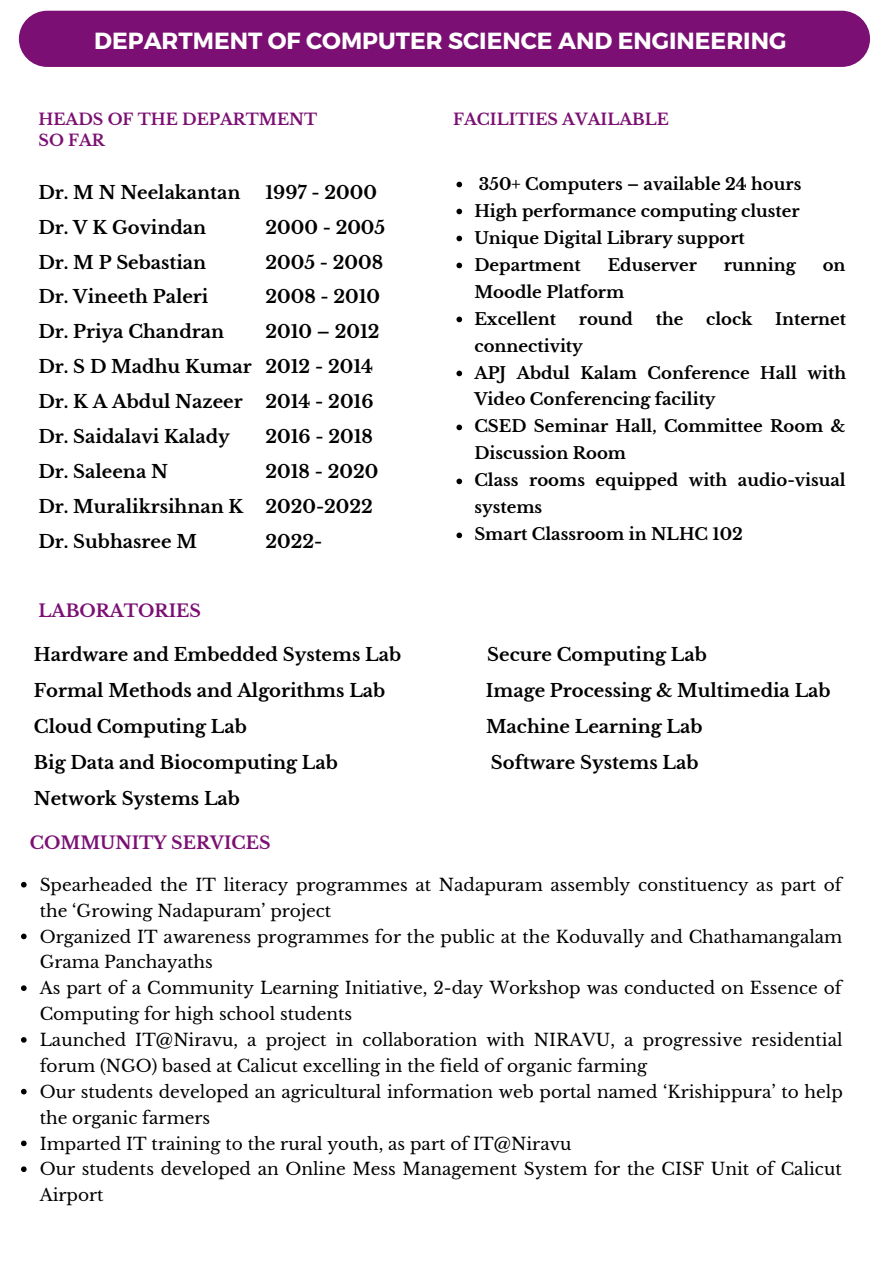
<style>
.page{position:relative;width:893px;height:1264px;background:#fff}
.page>*{position:absolute;margin:0;border:0;box-sizing:border-box;transform-origin:0 0}
.t1{font:700 23.25px "Montserrat";color:#fff}
.t2{font:700 18px/34.8px "Libre Baskerville";color:#000}
.t3{font:700 17.4px "Libre Baskerville";color:#7b0f73}
.t4{font:16.95px/25.8px "Libre Baskerville";color:#000}
.t5{font:700 16.5px/27px "Libre Baskerville";color:#000}
.t6{font:700 15.9px/21.3px "Libre Baskerville";color:#7b0f73}
</style>
<div class="page">
<div style="left:19px;top:11px;width:851px;height:56px;background:#7b0f73;border-radius:28px"></div>
<svg style="left:456px;top:182px;width:6px;height:5px"></svg>
<svg style="left:456px;top:209px;width:6px;height:5px"></svg>
<svg style="left:456px;top:236px;width:6px;height:5px"></svg>
<svg style="left:456px;top:263px;width:6px;height:5px"></svg>
<svg style="left:456px;top:316px;width:6px;height:6px"></svg>
<svg style="left:456px;top:370px;width:6px;height:6px"></svg>
<svg style="left:456px;top:424px;width:6px;height:6px"></svg>
<svg style="left:456px;top:478px;width:6px;height:6px"></svg>
<svg style="left:456px;top:532px;width:6px;height:6px"></svg>
<svg style="left:21px;top:881px;width:6px;height:6px"></svg>
<svg style="left:21px;top:933px;width:6px;height:6px"></svg>
<svg style="left:21px;top:985px;width:6px;height:6px"></svg>
<svg style="left:21px;top:1037px;width:6px;height:5px"></svg>
<svg style="left:21px;top:1088px;width:6px;height:6px"></svg>
<svg style="left:21px;top:1140px;width:6px;height:6px"></svg>
<svg style="left:21px;top:1166px;width:6px;height:5px"></svg>
<h1 class="t1" style="left:94px;top:26px;width:693px">DEPARTMENT OF COMPUTER SCIENCE AND ENGINEERING</h1>
<p class="t6" style="left:39px;top:109px;width:280px">HEADS OF THE DEPARTMENT<br>SO FAR</p>
<p class="t2" style="left:38px;top:175px;width:204px">Dr. M N Neelakantan</p>
<p class="t2" style="left:265px;top:175px;width:113px">1997 - 2000</p>
<p class="t2" style="left:38px;top:210px;width:169px">Dr. V K Govindan</p>
<p class="t2" style="left:265px;top:210px;width:121px">2000 - 2005</p>
<p class="t2" style="left:38px;top:245px;width:169px">Dr. M P Sebastian</p>
<p class="t2" style="left:265px;top:245px;width:119px">2005 - 2008</p>
<p class="t2" style="left:38px;top:280px;width:171px">Dr. Vineeth Paleri</p>
<p class="t2" style="left:265px;top:280px;width:116px">2008 - 2010</p>
<p class="t2" style="left:38px;top:314px;width:187px">Dr. Priya Chandran</p>
<p class="t2" style="left:38px;top:314px;width:343px;text-indent:227px">2010 – 2012<br>Dr. S D Madhu Kumar 2012 - 2014<br>Dr. K A Abdul Nazeer</p>
<p class="t2" style="left:265px;top:384px;width:110px">2014 - 2016</p>
<p class="t2" style="left:38px;top:419px;width:193px">Dr. Saidalavi Kalady</p>
<p class="t2" style="left:265px;top:419px;width:109px">2016 - 2018</p>
<p class="t2" style="left:38px;top:454px;width:131px">Dr. Saleena N</p>
<p class="t2" style="left:38px;top:454px;width:341px;text-indent:227px">2018 - 2020<br>Dr. Muralikrsihnan K 2020-2022<br>Dr. Subhasree M</p>
<p class="t2" style="left:265px;top:524px;width:58px">2022-</p>
<p class="t3" style="left:39px;top:599px;width:164px">LABORATORIES</p>
<p class="t6" style="left:453px;top:109px;width:217px">FACILITIES AVAILABLE</p>
<p class="t5" style="left:474px;top:170px;width:328px">350+ Computers – available 24 hours<br>High performance computing cluster<br>Unique Digital Library support<br>Department</p>
<p class="t5" style="left:607px;top:251px;width:91px">Eduserver</p>
<p class="t5" style="left:724px;top:251px;width:73px">running</p>
<p class="t5" style="left:822px;top:251px;width:24px">on</p>
<p class="t5" style="left:474px;top:278px;width:151px">Moodle Platform<br>Excellent</p>
<p class="t5" style="left:579px;top:305px;width:56px">round</p>
<p class="t5" style="left:655px;top:305px;width:29px">the</p>
<p class="t5" style="left:706px;top:305px;width:48px">clock</p>
<p class="t5" style="left:775px;top:305px;width:73px">Internet</p>
<p class="t5" style="left:474px;top:332px;width:373px">connectivity<br>APJ Abdul Kalam Conference Hall with<br>Video Conferencing facility<br>CSED Seminar Hall, Committee Room &amp;<br>Discussion Room<br>Class rooms equipped with audio-visual systems<br>Smart Classroom in NLHC 102</p>
<p class="t2" style="left:34px;top:637px;width:369px">Hardware and Embedded Systems Lab</p>
<p class="t2" style="left:487px;top:637px;width:221px">Secure Computing Lab</p>
<p class="t2" style="left:34px;top:673px;width:353px">Formal Methods and Algorithms Lab</p>
<p class="t2" style="left:485px;top:673px;width:346px">Image Processing &amp; Multimedia Lab</p>
<p class="t2" style="left:34px;top:709px;width:214px">Cloud Computing Lab</p>
<p class="t2" style="left:486px;top:709px;width:218px">Machine Learning Lab</p>
<p class="t2" style="left:34px;top:745px;width:305px">Big Data and Biocomputing Lab</p>
<p class="t2" style="left:491px;top:745px;width:209px">Software Systems Lab</p>
<p class="t2" style="left:34px;top:781px;width:208px">Network Systems Lab</p>
<p class="t3" style="left:30px;top:831px;width:242px">COMMUNITY SERVICES</p>
<p class="t4" style="left:40px;top:872px;width:804px">Spearheaded the IT literacy programmes at Nadapuram assembly constituency as part of the ‘Growing Nadapuram’ project<br>Organized IT awareness programmes for the public at the Koduvally and Chathamangalam Grama Panchayaths<br>As part of a Community Learning Initiative, 2-day Workshop was conducted on Essence of Computing for high school students<br>Launched IT@Niravu, a project in collaboration with NIRAVU, a progressive residential forum (NGO) based at Calicut excelling in the field of organic farming<br>Our students developed an agricultural information web portal named ‘Krishippura’ to help the organic farmers<br>Imparted IT training to the rural youth, as part of IT@Niravu<br>Our students developed an Online Mess Management System for the CISF Unit of Calicut Airport</p>
</div>
